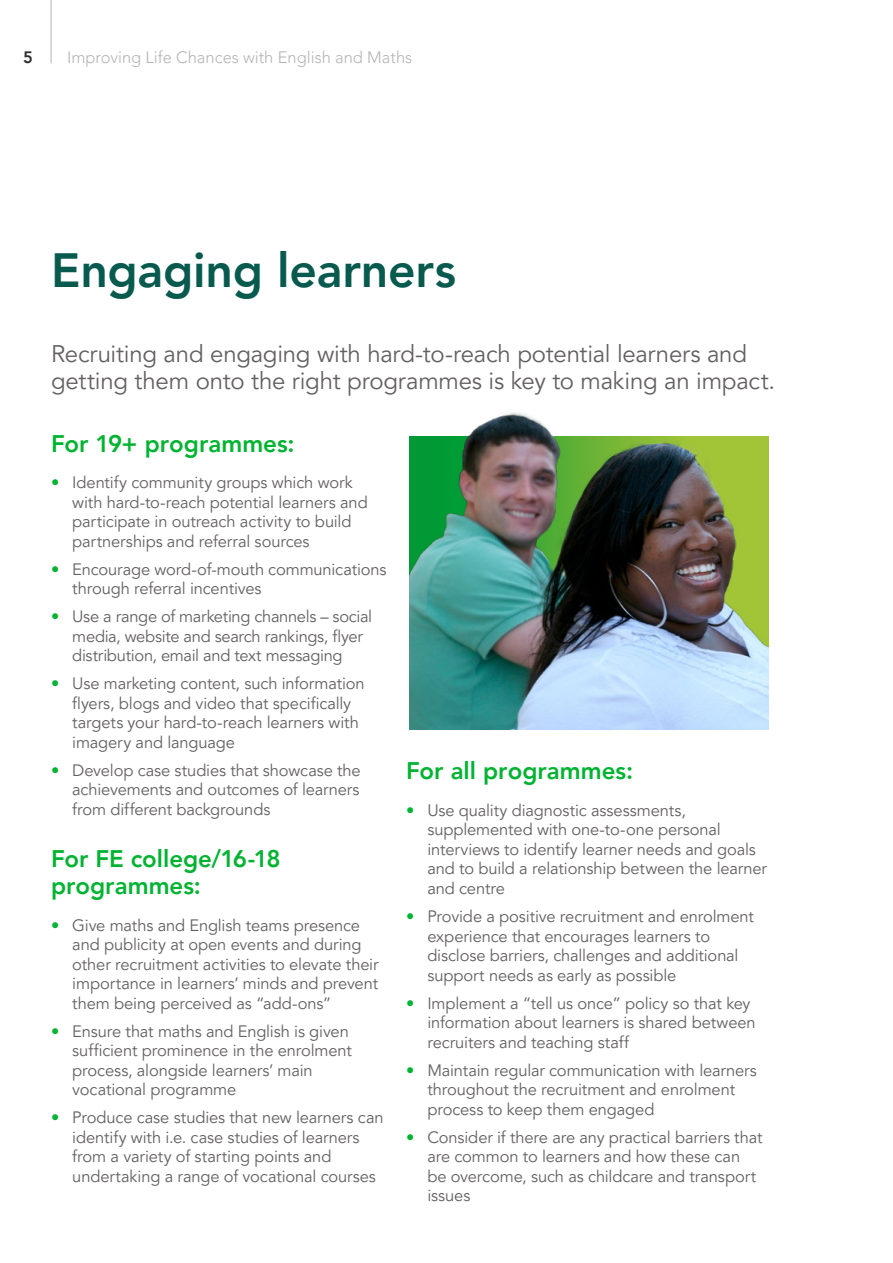
<style>
.page{position:relative;width:893px;height:1263px;background:#fff}
.page>*{position:absolute;margin:0;border:0;box-sizing:border-box;transform-origin:0 0}
.t1{font:800 48px "Avenir LT Pro";letter-spacing:-.005em;color:#075a4d}
.t2{font:24px/27px "Avenir LT Pro";letter-spacing:-.01em;color:#646060}
.t3{font:800 24px/27px "Avenir LT Pro";color:#00b331}
.t4{font:16.5px/19.5px "Avenir LT Pro";letter-spacing:-.01em;color:#646060}
.t5{font:300 16.5px "Avenir LT Pro";color:#b4b4b4}
.t6{font:800 16.5px "Avenir LT Pro";color:#2f2f2f}
.s1{font-weight:800;color:#00b331}
</style>
<div class="page">
<img style="left:410px;top:437px;width:358px;height:292px">
<img style="left:457px;top:412px;width:114px;height:74px">
<hr style="left:51px;top:0;width:1px;height:63px;background:#666">
<p class="t6" style="left:23px;top:47px;width:11px">5</p>
<p class="t5" style="left:67px;top:47px;width:347px">Improving Life Chances with English and Maths</p>
<h1 class="t1" style="left:51px;top:242px;width:406px">Engaging learners</h1>
<h2 class="t2" style="left:51px;top:340px;width:726px">Recruiting and engaging with hard-to-reach potential learners and getting them onto the right programmes is key to making an impact.</h2>
<h2 class="t3" style="left:51px;top:430px;width:245px">For 19+ programmes:</h2>
<p class="t4" style="left:72px;top:473px;width:297px;text-indent:-21px"><span class="s1">•</span> Identify community groups which work with hard-to-reach potential learners and participate in outreach activity to build partnerships and referral sources</p>
<p class="t4" style="left:72px;top:560px;width:316px;text-indent:-21px"><span class="s1">•</span> Encourage word-of-mouth communications through referral incentives</p>
<p class="t4" style="left:72px;top:607px;width:301px;text-indent:-21px"><span class="s1">•</span> Use a range of marketing channels – social media, website and search rankings, flyer distribution, email and text messaging</p>
<p class="t4" style="left:72px;top:674px;width:294px;text-indent:-21px"><span class="s1">•</span> Use marketing content, such information flyers, blogs and video that specifically targets your hard-to-reach learners with imagery and language</p>
<p class="t4" style="left:72px;top:761px;width:290px;text-align:justify;text-indent:-21px"><span class="s1">•</span> Develop case studies that showcase the achievements and outcomes of learners from different backgrounds</p>
<h2 class="t3" style="left:51px;top:846px;width:231px">For FE college/16-18 programmes:</h2>
<p class="t4" style="left:72px;top:916px;width:308px;text-indent:-21px"><span class="s1">•</span> Give maths and English teams presence and publicity at open events and during other recruitment activities to elevate their importance in learners’ minds and prevent them being perceived as “add-ons”</p>
<p class="t4" style="left:72px;top:1022px;width:281px;text-indent:-21px"><span class="s1">•</span> Ensure that maths and English is given sufficient prominence in the enrolment process, alongside learners’ main vocational programme</p>
<p class="t4" style="left:72px;top:1108px;width:313px;text-indent:-21px"><span class="s1">•</span> Produce case studies that new learners can identify with i.e. case studies of learners from a variety of starting points and undertaking a range of vocational courses</p>
<h2 class="t3" style="left:406px;top:758px;width:228px">For all programmes:</h2>
<p class="t4" style="left:427px;top:801px;width:341px;text-indent:-21px"><span class="s1">•</span> Use quality diagnostic assessments, supplemented with one-to-one personal interviews to identify learner needs and goals and to build a relationship between the learner and centre</p>
<p class="t4" style="left:427px;top:907px;width:328px;text-indent:-21px"><span class="s1">•</span> Provide a positive recruitment and enrolment experience that encourages learners to disclose barriers, challenges and additional support needs as early as possible</p>
<p class="t4" style="left:427px;top:993px;width:330px;text-indent:-21px"><span class="s1">•</span> Implement a “tell us once” policy so that key information about learners is shared between recruiters and teaching staff</p>
<p class="t4" style="left:427px;top:1060px;width:331px;text-indent:-21px"><span class="s1">•</span> Maintain regular communication with learners throughout the recruitment and enrolment process to keep them engaged</p>
<p class="t4" style="left:427px;top:1127px;width:337px;text-indent:-21px"><span class="s1">•</span> Consider if there are any practical barriers that are common to learners and how these can be overcome, such as childcare and transport issues</p>
</div>
